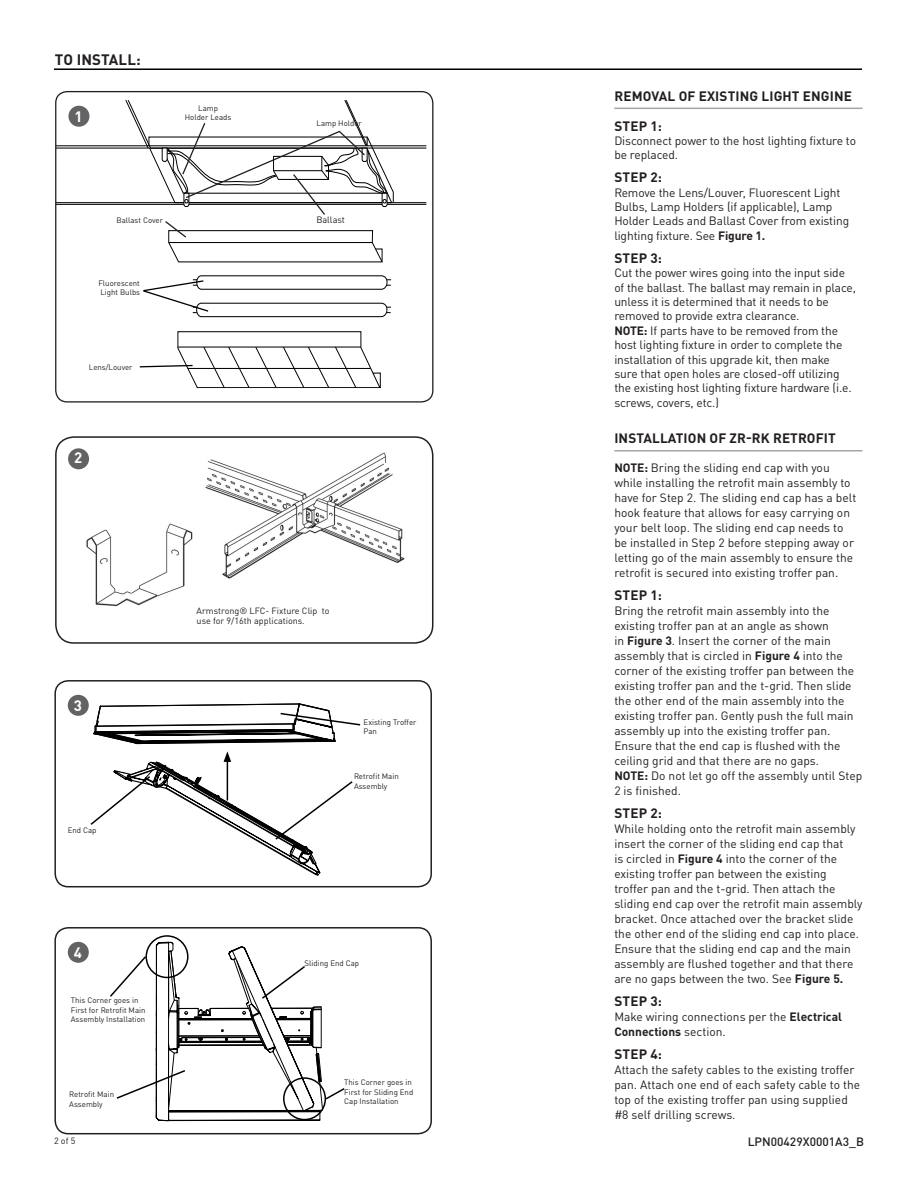
<style>
.page{position:relative;width:918px;height:1188px;background:#fff}
.page>*{position:absolute;margin:0;border:0;box-sizing:border-box;transform-origin:0 0}
.t1{font:700 15px "DINOT";letter-spacing:.01em;color:#231f20}
.t2{font:700 15px "DINOT";color:#fff}
.Heading{font:700 13.5px "DINOT";letter-spacing:.01em;color:#231f20}
.Step{font:700 13.5px "DINOT";letter-spacing:.01em;color:#231f20}
.Body_Text{font:12px/15px "DINOT";color:#231f20}
.t3{font:500 12px "DINOT";color:#231f20}
.t4{font:9.15px "DINOT";color:#231f20}
.Body_Text-2{font:9px/10.8px "DINOT";color:#231f20}
.t5{font:7.8px/9.4px "DINOT";color:#231f20}
.s1{font-weight:700}
</style>
<div class="page">
<hr style="left:614px;top:108px;width:248px;height:1px;background:#a4a5a9">
<hr style="left:614px;top:450px;width:248px;height:2px;background:#a4a5a9">
<hr style="left:56px;top:204px;width:370px;height:1px;background:#000">
<hr style="left:56px;top:202px;width:370px;height:1px;background:#000">
<hr style="left:56px;top:148px;width:370px;height:1px;background:#000">
<hr style="left:56px;top:146px;width:370px;height:1px;background:#000">
<div style="left:55px;top:91px;width:378px;height:312px;border:1px solid #231f20;border-radius:11px"></div>
<svg style="left:67px;top:100px;width:327px;height:163px"></svg>
<svg style="left:143px;top:275px;width:248px;height:43px"></svg>
<svg style="left:139px;top:331px;width:242px;height:57px"></svg>
<div style="left:68px;top:106px;width:21px;height:21px;background:#636366;border-radius:50%"></div>
<div style="left:54px;top:680px;width:378px;height:207px;border:2px solid #231f20;border-radius:13px"></div>
<div style="left:68px;top:695px;width:21px;height:21px;background:#636366;border-radius:50%"></div>
<hr style="left:54px;top:68px;width:808px;height:2px;background:#000">
<svg style="left:89px;top:703px;width:273px;height:184px"></svg>
<div style="left:54px;top:927px;width:378px;height:207px;border:2px solid #231f20;border-radius:13px"></div>
<div style="left:68px;top:942px;width:21px;height:21px;background:#636366;border-radius:50%"></div>
<svg style="left:108px;top:928px;width:238px;height:206px"></svg>
<img style="left:82px;top:450px;width:323px;height:157px">
<div style="left:55px;top:436px;width:378px;height:208px;border:2px solid #231f20;border-radius:18px"></div>
<div style="left:68px;top:448px;width:21px;height:21px;background:#636366;border-radius:50%"></div>
<p class="t1" style="left:55px;top:50px;width:87px">TO INSTALL:</p>
<p class="t2" style="left:75px;top:106px;width:10px">1</p>
<p class="t5" style="left:198px;top:103px;width:21px">Lamp</p>
<p class="t5" style="left:185px;top:113px;width:48px">Holder Leads</p>
<p class="t5" style="left:117px;top:215px;width:48px">Ballast Cover</p>
<p class="t5" style="left:98px;top:278px;width:43px">Fluorescent</p>
<p class="t5" style="left:100px;top:287px;width:41px">Light Bulbs</p>
<p class="t5" style="left:89px;top:362px;width:45px">Lens/Louver</p>
<p class="t2" style="left:74px;top:448px;width:10px">2</p>
<p class="t5" style="left:317px;top:119px;width:47px">Lamp Holder</p>
<p class="t4" style="left:316px;top:214px;width:30px">Ballast</p>
<p class="t2" style="left:74px;top:696px;width:10px">3</p>
<p class="t5" style="left:68px;top:825px;width:30px">End Cap</p>
<p class="t2" style="left:74px;top:943px;width:10px">4</p>
<p class="t5" style="left:71px;top:996px;width:76px">This Corner goes in<br>First for Retrofit Main<br>Assembly Installation</p>
<p class="t5" style="left:69px;top:1089px;width:46px">Retrofit Main<br>Assembly</p>
<p class="Body_Text-2" style="left:197px;top:605px;width:135px">Armstrong® LFC- Fixture Clip to use for 9/16th applications.</p>
<p class="t5" style="left:364px;top:717px;width:54px">Existing Troffer<br>Pan</p>
<p class="t5" style="left:354px;top:772px;width:46px">Retrofit Main<br>Assembly</p>
<p class="t5" style="left:305px;top:958px;width:56px">Sliding End Cap</p>
<p class="t5" style="left:344px;top:1078px;width:71px">This Corner goes in<br>First for Sliding End<br>Cap Installation</p>
<p class="Heading" style="left:614px;top:87px;width:239px">REMOVAL OF EXISTING LIGHT ENGINE</p>
<p class="Step" style="left:614px;top:117px;width:49px">STEP 1:</p>
<p class="Body_Text" style="left:614px;top:133px;width:243px;line-height:14.4px">Disconnect power to the host lighting fixture to be replaced.</p>
<p class="Step" style="left:614px;top:169px;width:49px">STEP 2:</p>
<p class="Body_Text" style="left:614px;top:185px;width:236px;line-height:14.4px">Remove the Lens/Louver, Fluorescent Light Bulbs, Lamp Holders (if applicable), Lamp Holder Leads and Ballast Cover from existing lighting fixture. See <span class="s1">Figure 1.</span></p>
<p class="Step" style="left:614px;top:249px;width:49px">STEP 3:</p>
<p class="Body_Text" style="left:614px;top:265px;width:243px;line-height:14.4px">Cut the power wires going into the input side of the ballast. The ballast may remain in place, unless it is determined that it needs to be removed to provide extra clearance.</p>
<p class="Body_Text" style="left:614px;top:323px;width:239px;line-height:14.4px"><span class="s1">NOTE:</span> If parts have to be removed from the host lighting fixture in order to complete the installation of this upgrade kit, then make sure that open holes are closed-off utilizing the existing host lighting fixture hardware (i.e. screws, covers, etc.)</p>
<p class="Heading" style="left:614px;top:430px;width:223px">INSTALLATION OF ZR-RK RETROFIT</p>
<p class="Body_Text" style="left:614px;top:460px;width:243px"><span class="s1">NOTE:</span> Bring the sliding end cap with you while installing the retrofit main assembly to have for Step 2. The sliding end cap has a belt hook feature that allows for easy carrying on your belt loop. The sliding end cap needs to be installed in Step 2 before stepping away or letting go of the main assembly to ensure the retrofit is secured into existing troffer pan.</p>
<p class="Step" style="left:614px;top:586px;width:49px">STEP 1:</p>
<p class="Body_Text" style="left:614px;top:603px;width:241px">Bring the retrofit main assembly into the existing troffer pan at an angle as shown<br>in <span class="s1">Figure 3</span>. Insert the corner of the main assembly that is circled in <span class="s1">Figure 4</span> into the corner of the existing troffer pan between the existing troffer pan and the t-grid. Then slide the other end of the main assembly into the existing troffer pan. Gently push the full main assembly up into the existing troffer pan.<br>Ensure that the end cap is flushed with the ceiling grid and that there are no gaps.</p>
<p class="Body_Text" style="left:614px;top:768px;width:249px"><span class="s1">NOTE:</span> Do not let go off the assembly until Step<br>2 is finished.</p>
<p class="Step" style="left:614px;top:804px;width:49px">STEP 2:</p>
<p class="Body_Text" style="left:614px;top:821px;width:250px">While holding onto the retrofit main assembly insert the corner of the sliding end cap that<br>is circled in <span class="s1">Figure 4</span> into the corner of the existing troffer pan between the existing troffer pan and the t-grid. Then attach the sliding end cap over the retrofit main assembly bracket. Once attached over the bracket slide the other end of the sliding end cap into place.<br>Ensure that the sliding end cap and the main assembly are flushed together and that there are no gaps between the two. See <span class="s1">Figure 5.</span></p>
<p class="Step" style="left:614px;top:992px;width:49px">STEP 3:</p>
<p class="Body_Text" style="left:614px;top:1009px;width:229px">Make wiring connections per the <span class="s1">Electrical<br>Connections</span> section.</p>
<p class="Step" style="left:614px;top:1045px;width:49px">STEP 4:</p>
<p class="Body_Text" style="left:614px;top:1062px;width:247px">Attach the safety cables to the existing troffer pan. Attach one end of each safety cable to the top of the existing troffer pan using supplied #8 self drilling screws.</p>
<p class="Body_Text-2" style="left:54px;top:1135px;width:23px">2 of 5</p>
<p class="t3" style="left:748px;top:1134px;width:118px">LPN00429X0001A3_B</p>
</div>
